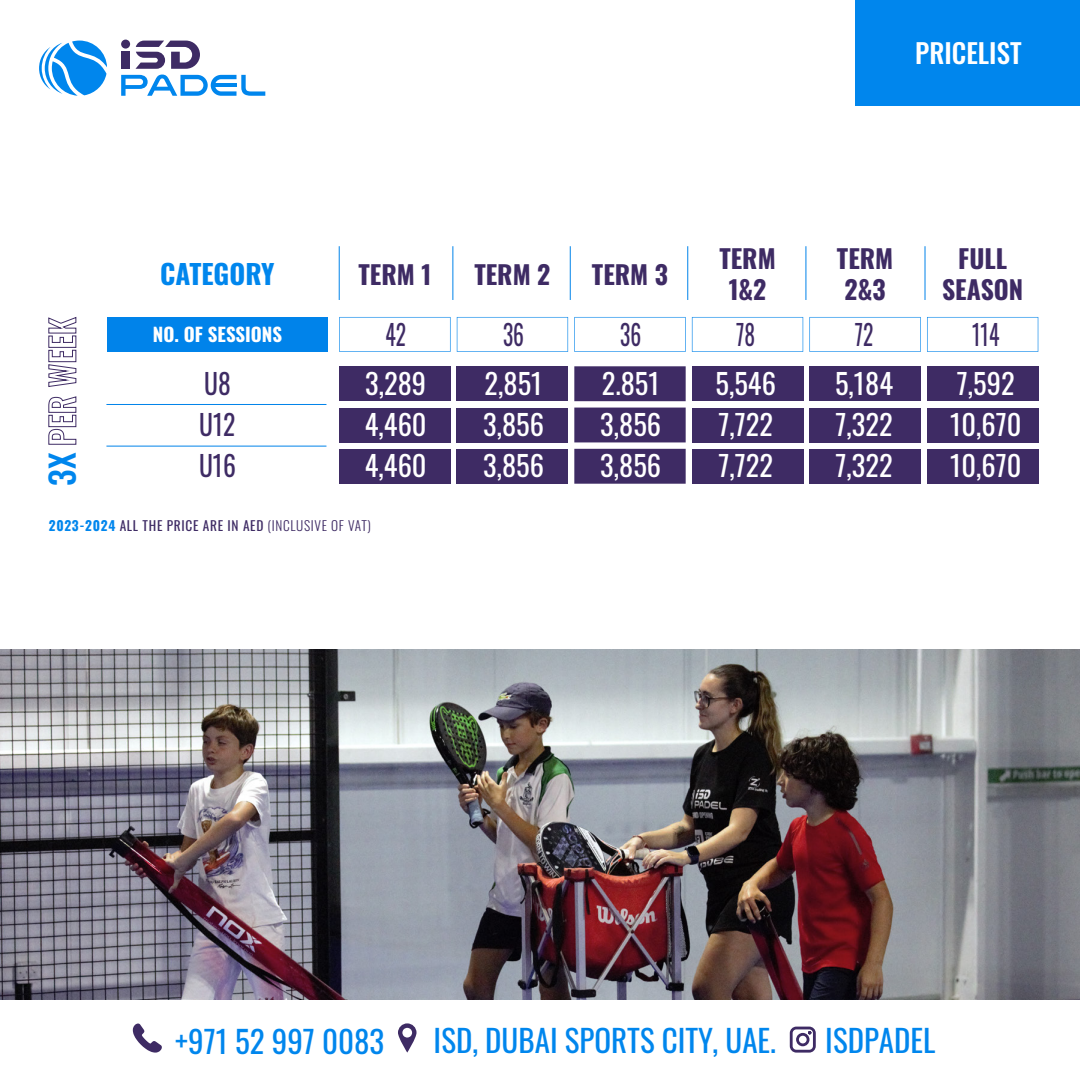
<style>
.page{position:relative;width:1080px;height:1080px;background:#fff}
.page>*{position:absolute;margin:0;border:0;box-sizing:border-box;transform-origin:0 0}
.t1{font:500 33.4px "Oswald";color:#0086ed}
.t2{font:31px "Oswald";color:#0086ed}
.t3{font:28.4px/40.9px "Oswald";color:#fff;text-align:justify}
.t4{font:28.4px "Oswald";color:#3e2b64;scale:.76 1}
.t5{font:28.4px/40.9px "Oswald";color:#3e2b64;scale:.9 1}
.t6{font:700 27.2px "Oswald";color:#0086ed}
.t7{font:500 26.9px "Oswald";color:#fff}
.t8{font:700 25.7px/30.8px "Oswald";color:#3e2b64;text-align:center}
.t9{font:700 18.8px "Oswald";color:#fff}
.t10{font:13.4px "Oswald";letter-spacing:.05em;color:#3e2b64}
.s1{font-weight:700;color:#0086ed}
.s2{font-weight:300}
</style>
<div class="page">
<svg style="left:133px;top:1024px;width:29px;height:29px"></svg>
<svg style="left:398px;top:1023px;width:19px;height:30px"></svg>
<svg style="left:790px;top:1027px;width:26px;height:26px"></svg>
<div style="left:856px;top:0;width:224px;height:105px;background:#0086ed"></div>
<svg style="left:135px;top:41px;width:65px;height:28px"></svg>
<div style="left:121px;top:52px;width:9px;height:17px;background:#3e2b64"></div>
<div style="left:121px;top:40px;width:9px;height:9px;background:#3e2b64;border-radius:50%"></div>
<svg style="left:121px;top:75px;width:144px;height:21px"></svg>
<hr style="left:214px;top:83px;width:23px;height:4px;background:#0086ed">
<svg style="left:39px;top:41px;width:68px;height:55px"></svg>
<hr style="left:339px;top:246px;width:1px;height:54px;background:#0083ea">
<hr style="left:453px;top:246px;width:1px;height:54px;background:#0083ea">
<hr style="left:570px;top:246px;width:1px;height:54px;background:#0083ea">
<hr style="left:687px;top:246px;width:1px;height:54px;background:#0083ea">
<hr style="left:806px;top:246px;width:1px;height:54px;background:#0083ea">
<hr style="left:925px;top:246px;width:1px;height:54px;background:#0083ea">
<div style="left:457px;top:366px;width:111px;height:35px;background:#3e2b64"></div>
<div style="left:457px;top:408px;width:111px;height:34px;background:#3e2b64"></div>
<div style="left:457px;top:449px;width:111px;height:35px;background:#3e2b64"></div>
<svg style="left:457px;top:317px;width:111px;height:35px"></svg>
<div style="left:574px;top:366px;width:112px;height:35px;background:#3e2b64"></div>
<div style="left:574px;top:408px;width:112px;height:34px;background:#3e2b64"></div>
<div style="left:574px;top:449px;width:112px;height:35px;background:#3e2b64"></div>
<svg style="left:574px;top:317px;width:112px;height:35px"></svg>
<div style="left:692px;top:366px;width:111px;height:35px;background:#3e2b64"></div>
<div style="left:692px;top:408px;width:111px;height:34px;background:#3e2b64"></div>
<div style="left:692px;top:449px;width:111px;height:35px;background:#3e2b64"></div>
<svg style="left:692px;top:317px;width:111px;height:35px"></svg>
<div style="left:809px;top:366px;width:112px;height:35px;background:#3e2b64"></div>
<div style="left:809px;top:408px;width:112px;height:34px;background:#3e2b64"></div>
<div style="left:809px;top:449px;width:112px;height:35px;background:#3e2b64"></div>
<svg style="left:809px;top:317px;width:112px;height:35px"></svg>
<div style="left:927px;top:366px;width:111px;height:35px;background:#3e2b64"></div>
<div style="left:927px;top:408px;width:111px;height:34px;background:#3e2b64"></div>
<div style="left:927px;top:449px;width:111px;height:35px;background:#3e2b64"></div>
<svg style="left:927px;top:317px;width:111px;height:35px"></svg>
<div style="left:339px;top:366px;width:112px;height:35px;background:#3e2b64"></div>
<div style="left:339px;top:408px;width:112px;height:34px;background:#3e2b64"></div>
<div style="left:339px;top:449px;width:112px;height:35px;background:#3e2b64"></div>
<svg style="left:339px;top:317px;width:112px;height:35px"></svg>
<svg style="left:48px;top:396px;width:29px;height:49px"></svg>
<svg style="left:48px;top:317px;width:29px;height:70px"></svg>
<div style="left:107px;top:317px;width:220px;height:35px;background:#0083ea"></div>
<hr style="left:106px;top:404px;width:220px;height:1px;background:#0083ea">
<hr style="left:106px;top:446px;width:220px;height:1px;background:#0083ea">
<img style="left:0;top:649px;width:1080px;height:351px">
<p class="t7" style="left:915px;top:29px;width:108px">PRICELIST</p>
<p class="t6" style="left:160px;top:249px;width:116px">CATEGORY</p>
<p class="t8" style="left:358px;top:257px;width:74px">TERM 1</p>
<p class="t8" style="left:474px;top:257px;width:78px">TERM 2</p>
<p class="t8" style="left:592px;top:257px;width:78px">TERM 3</p>
<p class="t8" style="left:719px;top:240px;width:58px">TERM<br>1&amp;2</p>
<p class="t8" style="left:837px;top:240px;width:58px;text-align:left">TERM<br>2&amp;3</p>
<p class="t8" style="left:942px;top:240px;width:83px">FULL<br>SEASON</p>
<p class="t1" style="left:33px;top:486px;width:35px;rotate:-90deg">3X</p>
<p class="t9" style="left:153px;top:318px;width:131px">NO. OF SESSIONS</p>
<p class="t5" style="left:199px;top:361px;width:42px">U8<br>U12<br>U16</p>
<p class="t4" style="left:385px;top:310px;width:29px">42</p>
<p class="t3" style="left:365px;top:361px;width:63px">3,289<br>4,460<br>4,460</p>
<p class="t4" style="left:503px;top:310px;width:29px">36</p>
<p class="t3" style="left:483px;top:361px;width:62px">2,851<br>3,856<br>3,856</p>
<p class="t4" style="left:620px;top:310px;width:29px">36</p>
<p class="t4" style="left:736px;top:310px;width:26px">78</p>
<p class="t3" style="left:716px;top:361px;width:62px">5,546<br>7,722<br>7,722</p>
<p class="t3" style="left:835px;top:361px;width:60px">5,184<br>7,322<br>7,322</p>
<p class="t4" style="left:855px;top:310px;width:26px">72</p>
<p class="t3" style="left:600px;top:361px;width:62px">2.851<br>3,856<br>3,856</p>
<p class="t4" style="left:972px;top:310px;width:38px">114</p>
<p class="t3" style="left:950px;top:361px;width:73px;text-align:left">7,592<br>10,670<br>10,670</p>
<p class="t10" style="left:49px;top:514px;width:324px"><span class="s1">2023-2024</span> ALL THE PRICE ARE IN AED <span class="s2">(INCLUSIVE OF VAT)</span></p>
<p class="t2" style="left:175px;top:1014px;width:211px">+971 52 997 0083</p>
<p class="t2" style="left:434px;top:1013px;width:344px">ISD, DUBAI SPORTS CITY, UAE.</p>
<p class="t2" style="left:825px;top:1013px;width:112px">ISDPADEL</p>
</div>
